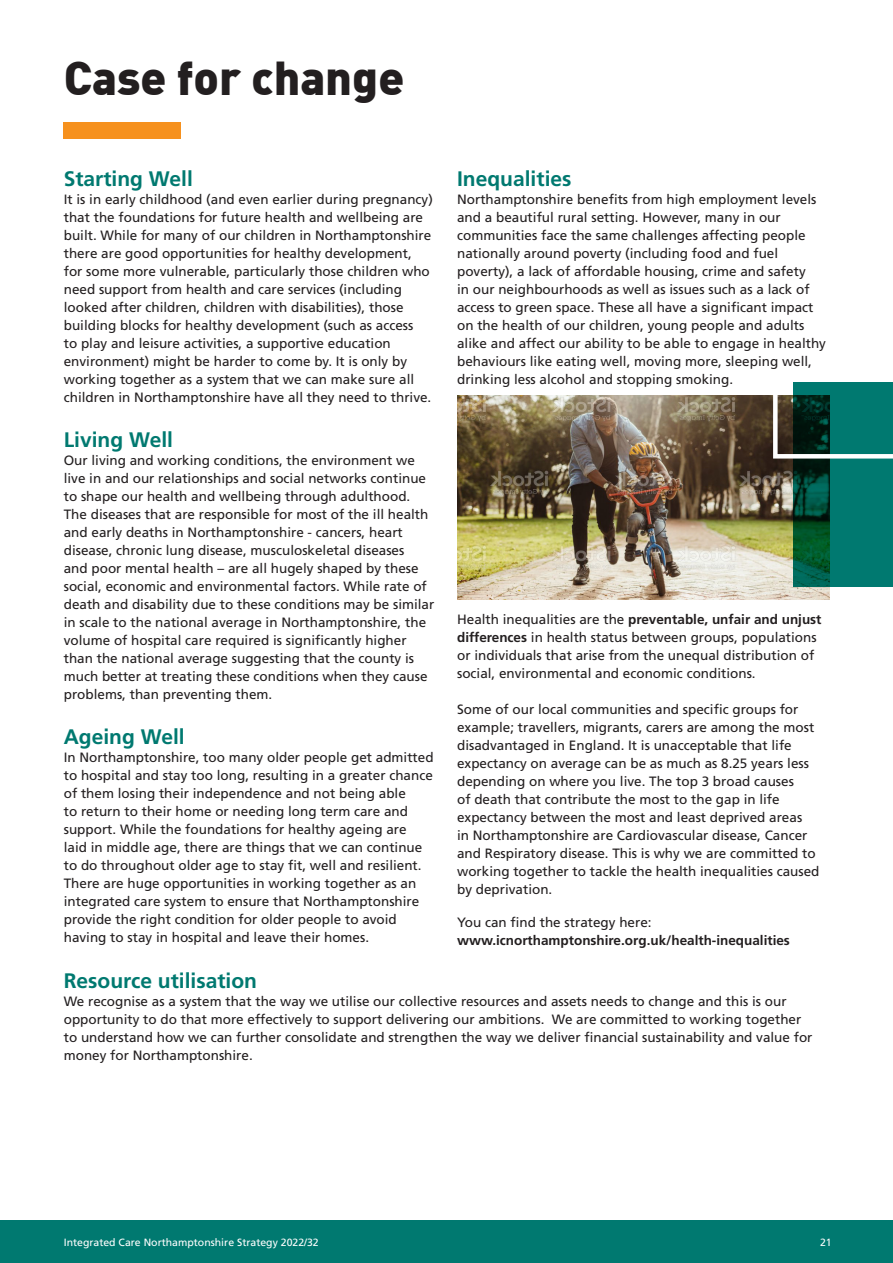
<style>
.page{position:relative;width:893px;height:1263px;background:#fff}
.page>*{position:absolute;margin:0;border:0;box-sizing:border-box;transform-origin:0 0}
.t1{font:900 46.5px "DIN";color:#231f20}
.t2{font:700 21px "Frutiger LT Std";color:#007970}
.t3{font:13.5px/18px "Frutiger LT Std";color:#231f20}
.t4{font:700 13.5px "Frutiger LT Std";color:#231f20}
.t5{font:10.5px "Frutiger LT Std";color:#fff}
.s1{font-weight:700}
</style>
<div class="page">
<img style="left:457px;top:395px;width:372px;height:205px">
<svg style="left:793px;top:458px;width:100px;height:129px;background:#016859"></svg>
<div style="left:0;top:1220px;width:893px;height:43px;background:#007970"></div>
<svg style="left:773px;top:382px;width:120px;height:76px;background:#236b62"></svg>
<div style="left:64px;top:122px;width:117px;height:17px;background:#f6911e"></div>
<p class="t1" style="left:64px;top:47px;width:342px">Case for change</p>
<p class="t2" style="left:64px;top:166px;width:131px">Starting Well</p>
<p class="t3" style="left:64px;top:190px;width:371px">It is in early childhood (and even earlier during pregnancy) that the foundations for future health and wellbeing are built. While for many of our children in Northamptonshire there are good opportunities for healthy development, for some more vulnerable, particularly those children who need support from health and care services (including looked after children, children with disabilities), those building blocks for healthy development (such as access<br>to play and leisure activities, a supportive education environment) might be harder to come by. It is only by working together as a system that we can make sure all children in Northamptonshire have all they need to thrive.</p>
<p class="t2" style="left:64px;top:427px;width:111px">Living Well</p>
<p class="t3" style="left:64px;top:451px;width:372px">Our living and working conditions, the environment we live in and our relationships and social networks continue to shape our health and wellbeing through adulthood.<br>The diseases that are responsible for most of the ill health and early deaths in Northamptonshire - cancers, heart disease, chronic lung disease, musculoskeletal diseases<br>and poor mental health – are all hugely shaped by these social, economic and environmental factors. While rate of death and disability due to these conditions may be similar in scale to the national average in Northamptonshire, the volume of hospital care required is significantly higher than the national average suggesting that the county is much better at treating these conditions when they cause problems, than preventing them.</p>
<p class="t2" style="left:64px;top:724px;width:122px">Ageing Well</p>
<p class="t3" style="left:64px;top:748px;width:371px">In Northamptonshire, too many older people get admitted to hospital and stay too long, resulting in a greater chance of them losing their independence and not being able<br>to return to their home or needing long term care and support. While the foundations for healthy ageing are<br>laid in middle age, there are things that we can continue to do throughout older age to stay fit, well and resilient.<br>There are huge opportunities in working together as an integrated care system to ensure that Northamptonshire provide the right condition for older people to avoid having to stay in hospital and leave their homes.</p>
<p class="t2" style="left:457px;top:166px;width:116px">Inequalities</p>
<p class="t3" style="left:457px;top:190px;width:370px">Northamptonshire benefits from high employment levels and a beautiful rural setting. However, many in our communities face the same challenges affecting people nationally around poverty (including food and fuel poverty), a lack of affordable housing, crime and safety<br>in our neighbourhoods as well as issues such as a lack of access to green space. These all have a significant impact on the health of our children, young people and adults alike and affect our ability to be able to engage in healthy behaviours like eating well, moving more, sleeping well, drinking less alcohol and stopping smoking.</p>
<p class="t3" style="left:457px;top:610px;width:366px">Health inequalities are the <span class="s1">preventable, unfair and unjust differences</span> in health status between groups, populations or individuals that arise from the unequal distribution of social, environmental and economic conditions.</p>
<p class="t3" style="left:457px;top:700px;width:364px">Some of our local communities and specific groups for example; travellers, migrants, carers are among the most disadvantaged in England. It is unacceptable that life expectancy on average can be as much as 8.25 years less depending on where you live. The top 3 broad causes<br>of death that contribute the most to the gap in life expectancy between the most and least deprived areas<br>in Northamptonshire are Cardiovascular disease, Cancer and Respiratory disease. This is why we are committed to working together to tackle the health inequalities caused by deprivation.</p>
<p class="t3" style="left:457px;top:913px;width:196px">You can find the strategy here:</p>
<p class="t4" style="left:457px;top:932px;width:334px">www.icnorthamptonshire.org.uk/health-inequalities</p>
<p class="t2" style="left:64px;top:968px;width:195px">Resource utilisation</p>
<p class="t3" style="left:64px;top:992px;width:750px">We recognise as a system that the way we utilise our collective resources and assets needs to change and this is our opportunity to do that more effectively to support delivering our ambitions. We are committed to working together to understand how we can further consolidate and strengthen the way we deliver financial sustainability and value for money for Northamptonshire.</p>
<p class="t5" style="left:64px;top:1236px;width:257px">Integrated Care Northamptonshire Strategy 2022/32</p>
<p class="t5" style="left:820px;top:1236px;width:13px">21</p>
</div>
